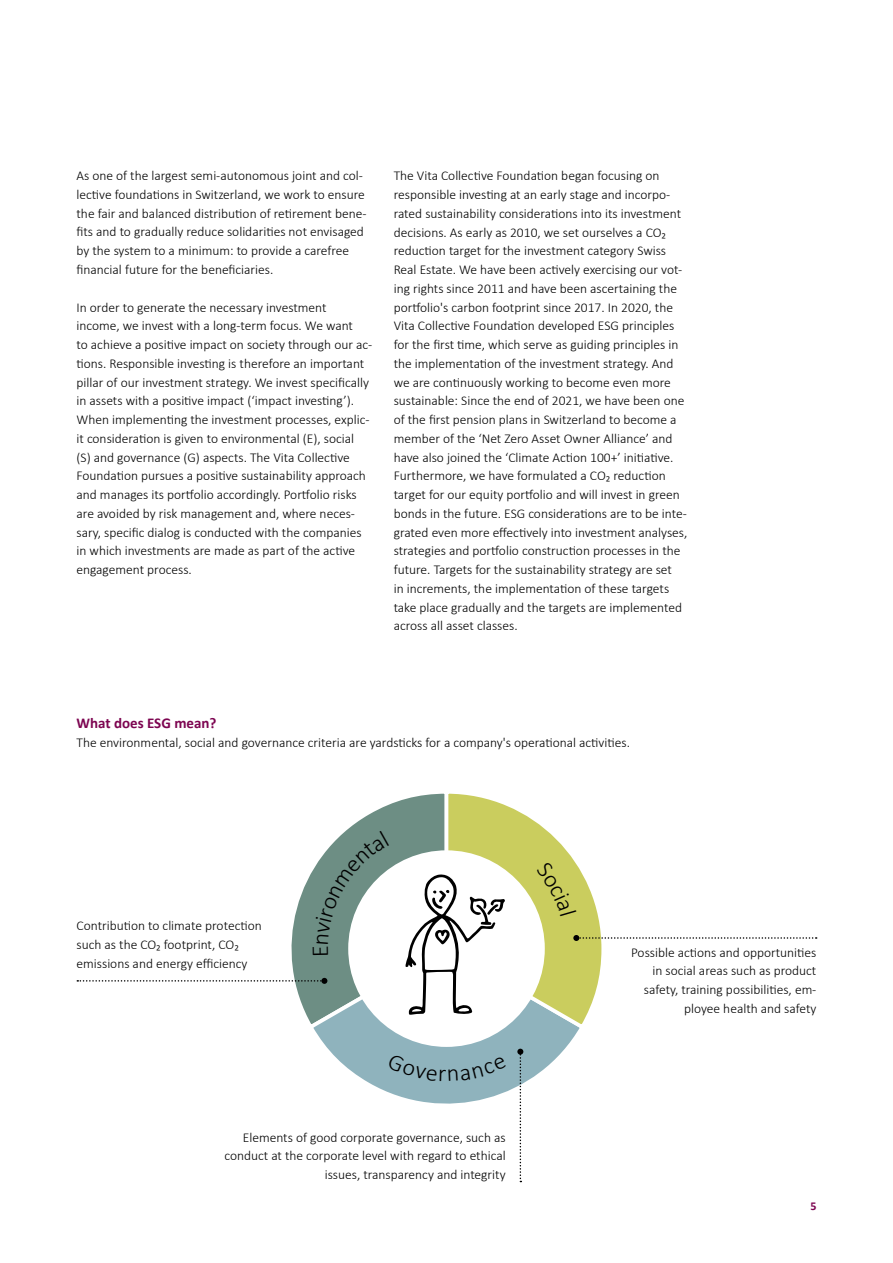
<style>
.page{position:relative;width:893px;height:1263px;background:#fff}
.page>*{position:absolute;margin:0;border:0;box-sizing:border-box;transform-origin:0 0}
.t1{font:700 15px "Calibri";color:#7d0551}
.t2{font:300 13.5px/18.8px "Calibri";color:#000}
.t3{font:700 12px "Calibri";color:#7d0551}
</style>
<div class="page">
<hr style="left:0;top:0;width:1px;height:1263px;background:#7d0551">
<svg style="left:77px;top:793px;width:740px;height:389px"></svg>
<p class="t2" style="left:77px;top:166px;width:292px">As one of the largest semi-autonomous joint and col&shy;lective foundations in Switzerland, we work to ensure the fair and balanced distribution of retirement bene&shy;fits and to gradually reduce solidarities not envisaged by the system to a minimum: to provide a carefree financial future for the beneficiaries.</p>
<p class="t2" style="left:77px;top:297px;width:297px">In order to generate the necessary investment income, we invest with a long-term focus. We want<br>to achieve a positive impact on society through our ac&shy;tions. Responsible investing is therefore an important pillar of our investment strategy. We invest specifically in assets with a positive impact (‘impact investing’).<br>When implementing the investment processes, explic&shy;it consideration is given to environmental (E), social<br>(S) and governance (G) aspects. The Vita Collective Foundation pursues a positive sustainability approach and manages its portfolio accordingly. Portfolio risks are avoided by risk management and, where neces&shy;sary, specific dialog is conducted with the companies in which investments are made as part of the active engagement process.</p>
<p class="t2" style="left:394px;top:166px;width:295px">The Vita Collective Foundation began focusing on responsible investing at an early stage and incorpo&shy;rated sustainability considerations into its investment decisions. As early as 2010, we set ourselves a CO₂ reduction target for the investment category Swiss Real Estate. We have been actively exercising our vot&shy;ing rights since 2011 and have been ascertaining the portfolio's carbon footprint since 2017. In 2020, the Vita Collective Foundation developed ESG principles for the first time, which serve as guiding principles in the implementation of the investment strategy. And we are continuously working to become even more sustainable: Since the end of 2021, we have been one of the first pension plans in Switzerland to become a member of the ‘Net Zero Asset Owner Alliance’ and have also joined the ‘Climate Action 100+’ initiative.<br>Furthermore, we have formulated a CO₂ reduction target for our equity portfolio and will invest in green bonds in the future. ESG considerations are to be inte&shy;grated even more effectively into investment analyses, strategies and portfolio construction processes in the future. Targets for the sustainability strategy are set<br>in increments, the implementation of these targets take place gradually and the targets are implemented across all asset classes.</p>
<p class="t1" style="left:77px;top:714px;width:141px">What does ESG mean?</p>
<p class="t2" style="left:77px;top:733px;width:555px">The environmental, social and governance criteria are yardsticks for a company's operational activities.</p>
<p class="t2" style="left:77px;top:916px;width:187px">Contribution to climate protection such as the CO₂ footprint, CO₂ emissions and energy efficiency</p>
<p class="t2" style="left:224px;top:1127px;width:283px;text-align:right">Elements of good corporate governance, such as conduct at the corporate level with regard to ethical issues, transparency and integrity</p>
<p class="t2" style="left:631px;top:942px;width:187px;text-align:right">Possible actions and opportunities in social areas such as product safety, training possibilities, em&shy;ployee health and safety</p>
<p class="t3" style="left:810px;top:1198px;width:8px">5</p>
</div>
